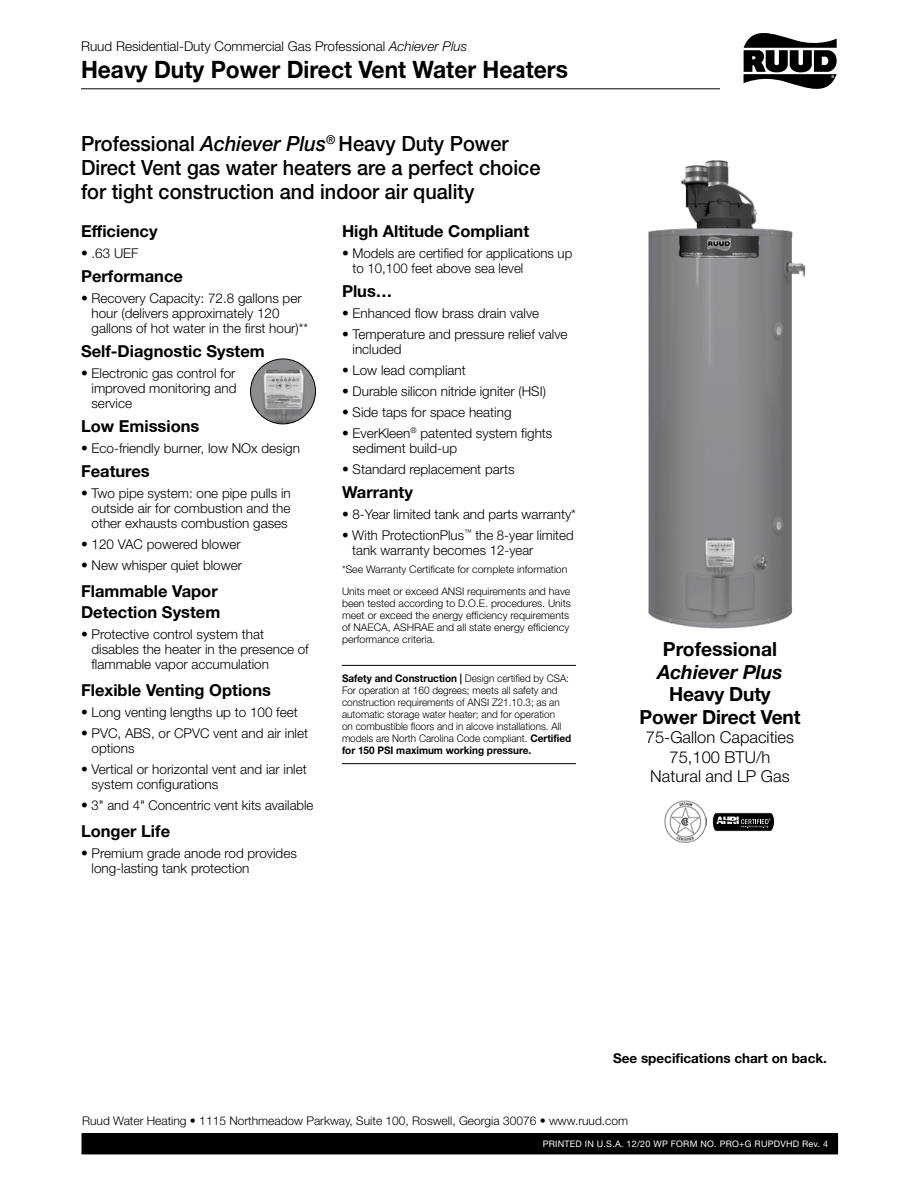
<style>
.page{position:relative;width:918px;height:1188px;background:#fff}
.page>*{position:absolute;margin:0;border:0;box-sizing:border-box;transform-origin:0 0}
.t1{font:700 24px "Rheem Sans";color:#000;scale:.95 1}
.t2{font:500 21px/24px "Helvetica Neue LT";color:#000;scale:.95 1}
.t3{font:700 19.5px/22.5px "Rheem Sans";letter-spacing:-.01em;color:#000;text-align:center}
.t4{font:italic 700 19.5px "Rheem Sans";color:#000}
.t5{font:700 16.5px/21px "Rheem Sans";color:#000}
.t6{font:300 16.5px/19.5px "Rheem Sans";color:#000;text-align:center}
.t7{font:300 13.5px/15px "Rheem Sans";color:#000}
.t8{font:700 13.5px "Rheem Sans";color:#000}
.t9{font:300 12px "Rheem Sans";color:#000}
.t10{font:300 10.5px/12px "Rheem Sans";color:#000;scale:.95 1}
.t11{font:300 10.5px/12px "Rheem Sans";color:#000}
.t12{font:9px "Rheem Sans";letter-spacing:.025em;color:#fff}
.s1{font-style:italic}
.s2{font-family:"Helvetica Neue";font-style:italic}
.s3{font-weight:700}
</style>
<div class="page">
<hr style="left:342px;top:665px;width:234px;height:1px;background:#000">
<hr style="left:342px;top:763px;width:234px;height:1px;background:#000">
<img style="left:251px;top:359px;width:65px;height:65px;border-radius:32px">
<div style="left:250px;top:359px;width:66px;height:65px;border:1px solid #000;border-radius:50%"></div>
<img style="left:648px;top:160px;width:158px;height:469px">
<img style="left:664px;top:800px;width:42px;height:42px">
<svg style="left:712px;top:812px;width:63px;height:20px"></svg>
<hr style="left:81px;top:88px;width:639px;height:1px;background:#000">
<svg style="left:743px;top:33px;width:94px;height:56px"></svg>
<div style="left:82px;top:1134px;width:756px;height:20px;background:#000"></div>
<p class="t7" style="left:81px;top:39px;width:388px">Ruud Residential-Duty Commercial Gas Professional <span class="s1">Achiever Plus</span></p>
<h1 class="t1" style="left:81px;top:55px;width:514px">Heavy Duty Power Direct Vent Water Heaters</h1>
<h2 class="t2" style="left:81px;top:132px;width:485px">Professional <span class="s2">Achiever Plus</span><sup>®</sup> Heavy Duty Power<br>Direct Vent gas water heaters are a perfect choice for tight construction and indoor air quality</h2>
<p class="t5" style="left:81px;top:220px;width:78px">Efficiency</p>
<p class="t7" style="left:81px;top:245px;width:59px">• .63 UEF</p>
<p class="t5" style="left:81px;top:265px;width:104px">Performance</p>
<p class="t7" style="left:92px;top:290px;width:218px;text-indent:-11px">• Recovery Capacity: 72.8 gallons per hour (delivers approximately 120 gallons of hot water in the first hour)**</p>
<p class="t5" style="left:81px;top:340px;width:185px">Self-Diagnostic System</p>
<p class="t7" style="left:92px;top:365px;width:147px;text-align:justify;text-indent:-11px">• Electronic gas control for improved monitoring and service</p>
<p class="t5" style="left:81px;top:415px;width:120px">Low Emissions</p>
<p class="t7" style="left:81px;top:440px;width:221px">• Eco-friendly burner, low NOx design</p>
<p class="t5" style="left:81px;top:460px;width:70px">Features</p>
<p class="t7" style="left:92px;top:485px;width:201px;text-align:justify;text-indent:-11px">• Two pipe system: one pipe pulls in outside air for combustion and the other exhausts combustion gases</p>
<p class="t7" style="left:81px;top:536px;width:161px">• 120 VAC powered blower</p>
<p class="t7" style="left:81px;top:557px;width:163px">• New whisper quiet blower</p>
<p class="t5" style="left:81px;top:580px;width:141px">Flammable Vapor<br>Detection System</p>
<p class="t7" style="left:92px;top:626px;width:219px;text-indent:-11px">• Protective control system that disables the heater in the presence of flammable vapor accumulation</p>
<p class="t5" style="left:81px;top:679px;width:191px">Flexible Venting Options</p>
<p class="t7" style="left:81px;top:704px;width:218px">• Long venting lengths up to 100 feet</p>
<p class="t7" style="left:92px;top:725px;width:218px;text-indent:-11px">• PVC, ABS, or CPVC vent and air inlet options</p>
<p class="t7" style="left:92px;top:761px;width:217px;text-indent:-11px">• Vertical or horizontal vent and iar inlet system configurations</p>
<p class="t7" style="left:81px;top:797px;width:234px">• 3" and 4" Concentric vent kits available</p>
<p class="t5" style="left:81px;top:820px;width:91px">Longer Life</p>
<p class="t7" style="left:92px;top:845px;width:207px;text-indent:-11px">• Premium grade anode rod provides long-lasting tank protection</p>
<p class="t5" style="left:342px;top:220px;width:189px">High Altitude Compliant</p>
<p class="t7" style="left:353px;top:245px;width:221px;text-indent:-11px">• Models are certified for applications up to 10,100 feet above sea level</p>
<p class="t5" style="left:342px;top:280px;width:52px">Plus…</p>
<p class="t7" style="left:342px;top:305px;width:199px">• Enhanced flow brass drain valve</p>
<p class="t7" style="left:353px;top:326px;width:217px;text-indent:-11px">• Temperature and pressure relief valve included</p>
<p class="t7" style="left:342px;top:362px;width:125px">• Low lead compliant</p>
<p class="t7" style="left:342px;top:383px;width:206px">• Durable silicon nitride igniter (HSI)</p>
<p class="t7" style="left:342px;top:404px;width:171px">• Side taps for space heating</p>
<p class="t7" style="left:353px;top:425px;width:201px;text-indent:-11px">• EverKleen<sup>®</sup> patented system fights sediment build-up</p>
<p class="t7" style="left:342px;top:461px;width:174px">• Standard replacement parts</p>
<p class="t5" style="left:342px;top:481px;width:72px">Warranty</p>
<p class="t7" style="left:342px;top:506px;width:235px">• 8-Year limited tank and parts warranty*</p>
<p class="t7" style="left:352px;top:527px;width:223px;text-indent:-10px">• With ProtectionPlus<sup>™</sup> the 8-year limited tank warranty becomes 12-year</p>
<p class="t11" style="left:342px;top:558px;width:230px;line-height:22.5px">*See Warranty Certificate for complete information<br>Units meet or exceed ANSI requirements and have</p>
<p class="t11" style="left:342px;top:597px;width:230px">been tested according to D.O.E. procedures. Units meet or exceed the energy efficiency requirements of NAECA, ASHRAE and all state energy efficiency performance criteria.</p>
<p class="t10" style="left:342px;top:672px;width:243px"><span class="s3">Safety and Construction |</span> Design certified by CSA:<br>For operation at 160 degrees; meets all safety and construction requirements of ANSI Z21.10.3; as an automatic storage water heater; and for operation<br>on combustible floors and in alcove installations. All models are North Carolina Code compliant. <span class="s3">Certified for 150 PSI maximum working pressure.</span></p>
<h3 class="t3" style="left:663px;top:637px;width:116px">Professional</h3>
<h3 class="t4" style="left:657px;top:659px;width:127px">Achiever Plus</h3>
<h3 class="t3" style="left:640px;top:682px;width:162px">Heavy Duty<br>Power Direct Vent</h3>
<p class="t6" style="left:646px;top:727px;width:150px">75-Gallon Capacities<br>75,100 BTU/h<br>Natural and LP Gas</p>
<p class="t8" style="left:613px;top:1049px;width:215px">See specifications chart on back.</p>
<p class="t9" style="left:82px;top:1113px;width:548px">Ruud Water Heating • 1115 Northmeadow Parkway, Suite 100, Roswell, Georgia 30076 • www.ruud.com</p>
<p class="t12" style="left:543px;top:1138px;width:287px">PRINTED IN U.S.A. 12/20 WP FORM NO. PRO+G RUPDVHD Rev. 4</p>
</div>
